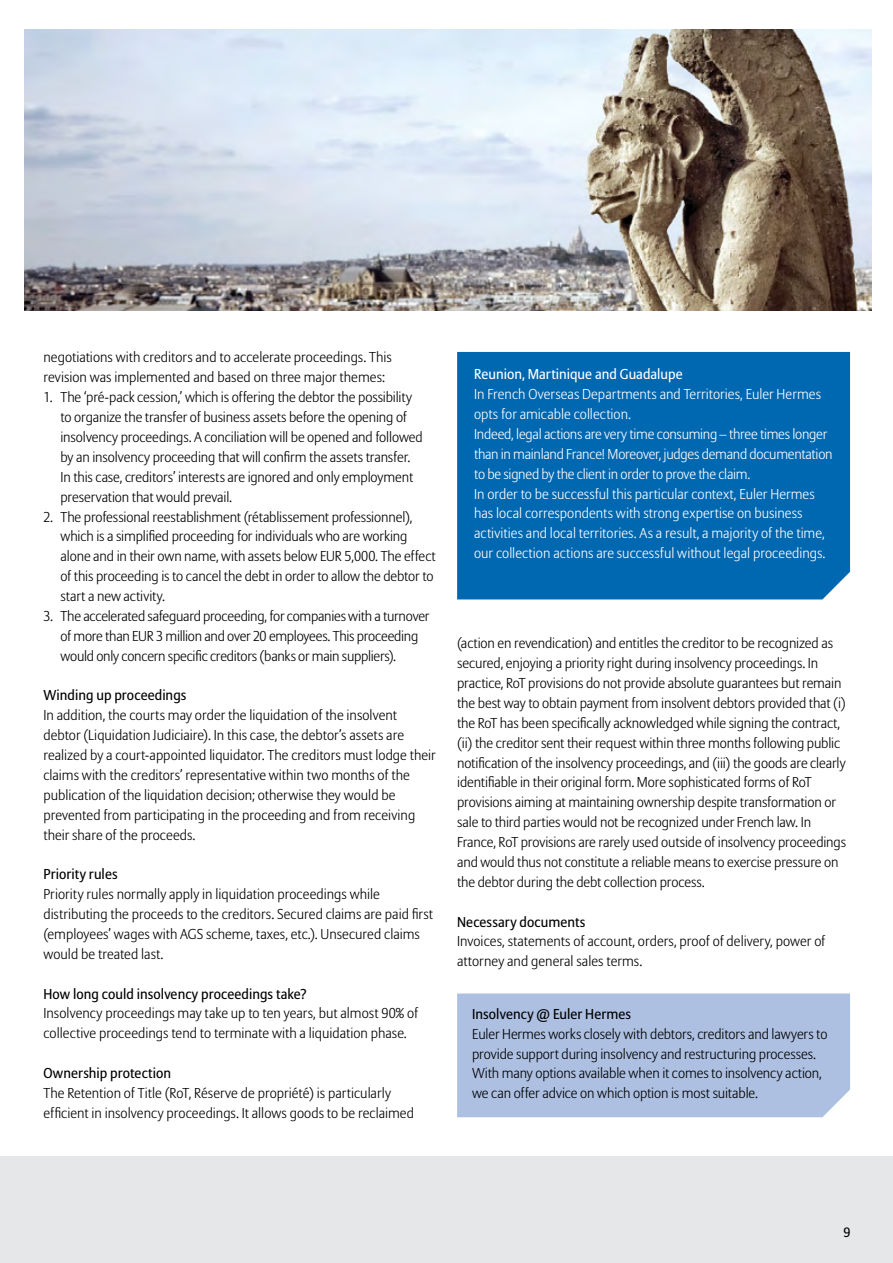
<style>
.page{position:relative;width:893px;height:1263px;background:#fff}
.page>*{position:absolute;margin:0;border:0;box-sizing:border-box;transform-origin:0 0}
.t1{font:300 14.25px/20px "Allianz Sans";letter-spacing:-.005em;color:#000}
.t2{font:300 14.25px/20px "Allianz Sans";color:#fff}
.t3{font:14.25px "Allianz Sans";letter-spacing:.005em;color:#000}
.t4{font:14.25px "Allianz Sans";color:#fff}
.t5{font:13.5px "Allianz Sans";color:#000}
</style>
<div class="page">
<div style="left:0;top:1156px;width:893px;height:107px;background:#e6e7e8"></div>
<div style="left:457px;top:993px;width:393px;height:124px;background:#adc0e2"></div>
<div style="left:457px;top:352px;width:393px;height:247px;background:#0067b1"></div>
<img style="left:25px;top:30px;width:847px;height:281px">
<p class="t1" style="left:43px;top:348px;width:350px">negotiations with creditors and to accelerate proceedings. This revision was implemented and based on three major themes:</p>
<p class="t1" style="left:61px;top:388px;width:364px;text-indent:-17px">1. The ‘pré-pack cession,’ which is offering the debtor the possibility to organize the transfer of business assets before the opening of insolvency proceedings. A conciliation will be opened and followed by an insolvency proceeding that will confirm the assets transfer.<br>In this case, creditors’ interests are ignored and only employment preservation that would prevail.</p>
<p class="t1" style="left:60px;top:507px;width:377px;text-indent:-17px">2. The professional reestablishment (rétablissement professionnel), which is a simplified proceeding for individuals who are working alone and in their own name, with assets below EUR 5,000. The effect of this proceeding is to cancel the debt in order to allow the debtor to start a new activity.</p>
<p class="t1" style="left:60px;top:607px;width:370px;text-indent:-17px">3. The accelerated safeguard proceeding, for companies with a turnover of more than EUR 3 million and over 20 employees. This proceeding would only concern specific creditors (banks or main suppliers).</p>
<p class="t3" style="left:43px;top:687px;width:144px">Winding up proceedings</p>
<p class="t1" style="left:43px;top:706px;width:394px">In addition, the courts may order the liquidation of the insolvent debtor (Liquidation Judiciaire). In this case, the debtor’s assets are realized by a court-appointed liquidator. The creditors must lodge their claims with the creditors’ representative within two months of the publication of the liquidation decision; otherwise they would be prevented from participating in the proceeding and from receiving their share of the proceeds.</p>
<p class="t3" style="left:43px;top:866px;width:76px">Priority rules</p>
<p class="t1" style="left:43px;top:885px;width:391px">Priority rules normally apply in liquidation proceedings while distributing the proceeds to the creditors. Secured claims are paid first (employees’ wages with AGS scheme, taxes, etc.). Unsecured claims would be treated last.</p>
<p class="t3" style="left:43px;top:985px;width:265px">How long could insolvency proceedings take?</p>
<p class="t1" style="left:43px;top:1004px;width:376px">Insolvency proceedings may take up to ten years, but almost 90% of collective proceedings tend to terminate with a liquidation phase.</p>
<p class="t3" style="left:43px;top:1064px;width:129px">Ownership protection</p>
<p class="t1" style="left:43px;top:1084px;width:372px">The Retention of Title (RoT, Réserve de propriété) is particularly efficient in insolvency proceedings. It allows goods to be reclaimed</p>
<p class="t4" style="left:474px;top:366px;width:210px">Reunion, Martinique and Guadalupe</p>
<p class="t2" style="left:474px;top:385px;width:360px">In French Overseas Departments and Territories, Euler Hermes opts for amicable collection.<br>Indeed, legal actions are very time consuming – three times longer than in mainland France! Moreover, judges demand documentation to be signed by the client in order to prove the claim.<br>In order to be successful this particular context, Euler Hermes has local correspondents with strong expertise on business activities and local territories. As a result, a majority of the time, our collection actions are successful without legal proceedings.</p>
<p class="t1" style="left:457px;top:634px;width:390px">(action en revendication) and entitles the creditor to be recognized as secured, enjoying a priority right during insolvency proceedings. In practice, RoT provisions do not provide absolute guarantees but remain the best way to obtain payment from insolvent debtors provided that (i) the RoT has been specifically acknowledged while signing the contract, (ii) the creditor sent their request within three months following public notification of the insolvency proceedings, and (iii) the goods are clearly identifiable in their original form. More sophisticated forms of RoT provisions aiming at maintaining ownership despite transformation or sale to third parties would not be recognized under French law. In France, RoT provisions are rarely used outside of insolvency proceedings and would thus not constitute a reliable means to exercise pressure on the debtor during the debt collection process.</p>
<p class="t3" style="left:457px;top:913px;width:130px">Necessary documents</p>
<p class="t1" style="left:457px;top:932px;width:370px">Invoices, statements of account, orders, proof of delivery, power of attorney and general sales terms.</p>
<p class="t3" style="left:472px;top:1005px;width:160px">Insolvency @ Euler Hermes</p>
<p class="t1" style="left:472px;top:1024px;width:357px">Euler Hermes works closely with debtors, creditors and lawyers to provide support during insolvency and restructuring processes.<br>With many options available when it comes to insolvency action, we can offer advice on which option is most suitable.</p>
<p class="t5" style="left:843px;top:1224px;width:9px">9</p>
</div>
